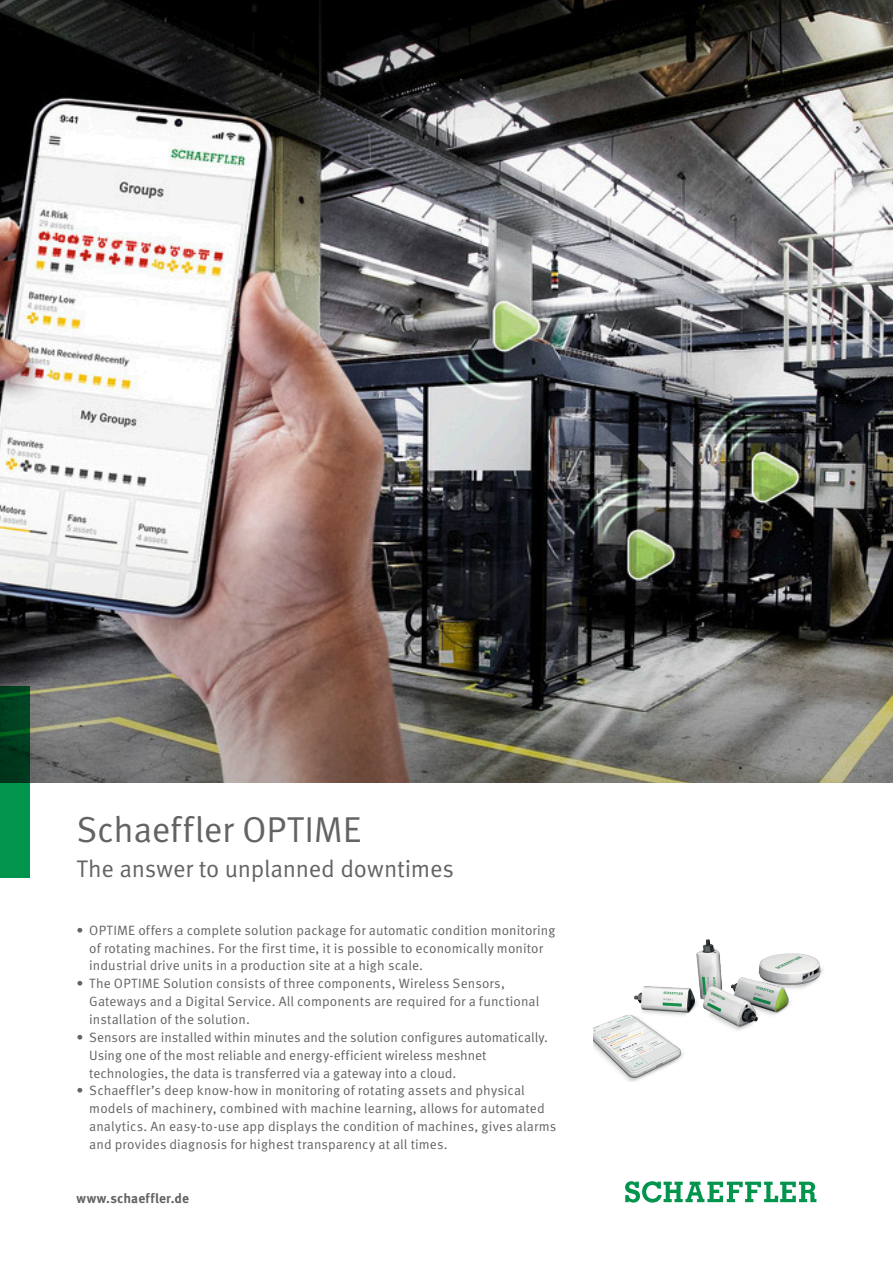
<style>
.page{position:relative;width:893px;height:1263px;background:#fff}
.page>*{position:absolute;margin:0;border:0;box-sizing:border-box;transform-origin:0 0}
.Headline__H1___24pt{font:36px "Schaeffler Meta";letter-spacing:-.005em;color:#636366}
.Subline__16pt_19pt{font:24px "Schaeffler Meta";letter-spacing:-.01em;color:#636366}
.t1{font:13.5px/17.9px "Schaeffler Meta";letter-spacing:.005em;color:#636366}
.Copy_text__9pt_11_81{font:700 13.5px "Schaeffler Meta";letter-spacing:.01em;color:#636366}
</style>
<div class="page">
<img style="left:0;top:0;width:893px;height:782px">
<svg style="left:625px;top:1181px;width:191px;height:21px"></svg>
<img style="left:594px;top:939px;width:229px;height:142px">
<svg style="left:0;top:686px;width:30px;height:191px;background:#006835"></svg>
<p class="Headline__H1___24pt" style="left:77px;top:807px;width:286px">Schaeffler OPTIME</p>
<p class="Subline__16pt_19pt" style="left:77px;top:855px;width:379px">The answer to unplanned downtimes</p>
<p class="t1" style="left:89px;top:921px;width:468px;text-indent:-13px">• OPTIME offers a complete solution package for automatic condition monitoring of rotating machines. For the first time, it is possible to economically monitor industrial drive units in a production site at a high scale.</p>
<p class="t1" style="left:89px;top:975px;width:452px;text-indent:-13px">• The OPTIME Solution consists of three components, Wireless Sensors,<br>Gateways and a Digital Service. All components are required for a functional installation of the solution.</p>
<p class="t1" style="left:89px;top:1028px;width:460px;text-indent:-13px">• Sensors are installed within minutes and the solution configures automatically.<br>Using one of the most reliable and energy-efficient wireless meshnet technologies, the data is transferred via a gateway into a cloud.</p>
<p class="t1" style="left:89px;top:1082px;width:469px;text-indent:-13px">• Schaeffler’s deep know-how in monitoring of rotating assets and physical models of machinery, combined with machine learning, allows for automated analytics. An easy-to-use app displays the condition of machines, gives alarms and provides diagnosis for highest transparency at all times.</p>
<p class="Copy_text__9pt_11_81" style="left:77px;top:1189px;width:114px">www.schaeffler.de</p>
</div>
